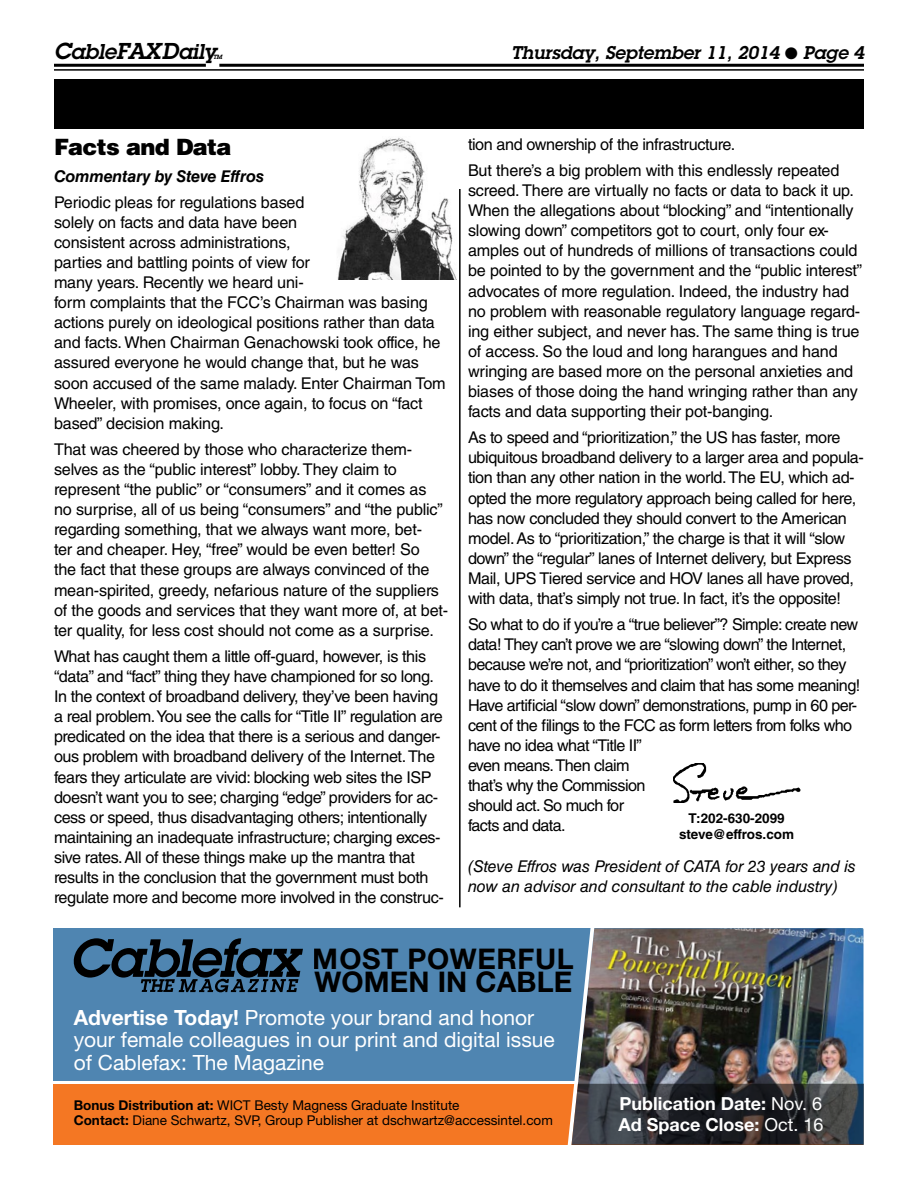
<style>
.page{position:relative;width:918px;height:1188px;background:#fff}
.page>*{position:absolute;margin:0;border:0;box-sizing:border-box;transform-origin:0 0}
.t1{font:700 28.5px/23.2px "Helvetica Neue LT Std";letter-spacing:.02em;color:#000}
.t2{font:900 22.5px "Helvetica LT Std";letter-spacing:-.03em;color:#000}
.t3{font:21px/22.5px "Helvetica Neue LT Std";color:#fff}
.t4{font:italic 600 21px "Lubalin Graph Std";letter-spacing:-.01em;color:#000}
.t5{font:700 18px/20.7px "Helvetica Neue LT Std";color:#fff}
.t6{font:italic 600 18px "Lubalin Graph Std";color:#000}
.t7{font:16.2px/20.1px "Helvetica LT Std";letter-spacing:-.025em;color:#000}
.t8{font:italic 16.2px/20.1px "Helvetica LT Std";letter-spacing:-.01em;color:#000}
.t9{font:italic 700 16.2px "Helvetica LT Std";letter-spacing:-.01em;color:#000}
.t10{font:13.5px/15.5px "Helvetica Neue LT Std";color:#000}
.t11{font:700 13.5px/16.2px "Helvetica LT Std";color:#000;text-align:center}
.t12{font:italic 600 6px "Lubalin Graph Std";color:#000}
.s1{font-size:22.5px}
.s2{font-weight:700}
.s3{font-weight:400}
</style>
<div class="page">
<hr style="left:219px;top:64px;width:645px;height:3px;background:#000">
<hr style="left:54px;top:64px;width:152px;height:3px;background:#000">
<hr style="left:54px;top:69px;width:810px;height:2px;background:#000">
<div style="left:54px;top:79px;width:810px;height:50px;background:#000"></div>
<hr style="left:459px;top:189px;width:2px;height:718px;background:#000">
<div style="left:53px;top:928px;width:810px;height:153px;background:#4f85b1"></div>
<div style="left:53px;top:1084px;width:810px;height:60px;background:#f47723"></div>
<svg style="left:74px;top:938px;width:229px;height:54px"></svg>
<img style="left:567px;top:928px;width:296px;height:216px">
<svg style="left:570px;top:1084px;width:293px;height:60px;background:#313237"></svg>
<img style="left:673px;top:763px;width:127px;height:40px">
<img style="left:337px;top:137px;width:120px;height:143px">
<p class="t4" style="left:54px;top:38px;width:164px"><span class="s1">C</span>able<span class="s1">FAXD</span>aily</p>
<p class="t12" style="left:213px;top:53px;width:11px">TM</p>
<p class="t6" style="left:511px;top:41px;width:354px">Thursday, September 11, 2014 ● Page 4</p>
<h2 class="t2" style="left:54px;top:133px;width:179px">Facts and Data</h2>
<p class="t9" style="left:54px;top:166px;width:211px">Commentary by Steve Effros</p>
<p class="t7" style="left:54px;top:192px;width:393px">Periodic pleas for regulations based<br>solely on facts and data have been<br>consistent across administrations,<br>parties and battling points of view for<br>many years. Recently we heard uni-<br>form complaints that the FCC’s Chairman was basing actions purely on ideological positions rather than data and facts. When Chairman Genachowski took office, he assured everyone he would change that, but he was soon accused of the same malady. Enter Chairman Tom Wheeler, with promises, once again, to focus on “fact based” decision making.</p>
<p class="t7" style="left:54px;top:439px;width:396px">That was cheered by those who characterize them&shy;selves as the “public interest” lobby. They claim to represent “the public” or “consumers” and it comes as<br>no surprise, all of us being “consumers” and “the public” regarding something, that we always want more, bet-<br>ter and cheaper. Hey, “free” would be even better! So<br>the fact that these groups are always convinced of the mean-spirited, greedy, nefarious nature of the suppliers of the goods and services that they want more of, at bet&shy;ter quality, for less cost should not come as a surprise.</p>
<p class="t7" style="left:54px;top:646px;width:391px">What has caught them a little off-guard, however, is this “data” and “fact” thing they have championed for so long.<br>In the context of broadband delivery, they’ve been having a real problem. You see the calls for “Title II” regulation are predicated on the idea that there is a serious and danger&shy;ous problem with broadband delivery of the Internet. The fears they articulate are vivid: blocking web sites the ISP doesn’t want you to see; charging “edge” providers for ac&shy;cess or speed, thus disadvantaging others; intentionally maintaining an inadequate infrastructure; charging exces&shy;sive rates. All of these things make up the mantra that results in the conclusion that the government must both regulate more and become more involved in the construc-</p>
<p class="t7" style="left:468px;top:131px;width:373px;line-height:26.1px">tion and ownership of the infrastructure.<br>But there’s a big problem with this endlessly repeated</p>
<p class="t7" style="left:468px;top:180px;width:396px">screed. There are virtually no facts or data to back it up.<br>When the allegations about “blocking” and “intentionally slowing down” competitors got to court, only four ex&shy;amples out of hundreds of millions of transactions could be pointed to by the government and the “public interest” advocates of more regulation. Indeed, the industry had no problem with reasonable regulatory language regard&shy;ing either subject, and never has. The same thing is true of access. So the loud and long harangues and hand wringing are based more on the personal anxieties and biases of those doing the hand wringing rather than any facts and data supporting their pot-banging.</p>
<p class="t7" style="left:468px;top:428px;width:397px">As to speed and “prioritization,” the US has faster, more ubiquitous broadband delivery to a larger area and popula&shy;tion than any other nation in the world. The EU, which ad&shy;opted the more regulatory approach being called for here, has now concluded they should convert to the American model. As to “prioritization,” the charge is that it will “slow down” the “regular” lanes of Internet delivery, but Express Mail, UPS Tiered service and HOV lanes all have proved, with data, that’s simply not true. In fact, it’s the opposite!</p>
<p class="t7" style="left:468px;top:614px;width:394px">So what to do if you’re a “true believer”? Simple: create new data! They can’t prove we are “slowing down” the Internet, because we’re not, and “prioritization” won’t either, so they have to do it themselves and claim that has some meaning!<br>Have artificial “slow down” demonstrations, pump in 60 per&shy;cent of the filings to the FCC as form letters from folks who have no idea what “Title II”<br>even means. Then claim<br>that’s why the Commission<br>should act. So much for<br>facts and data.</p>
<p class="t11" style="left:679px;top:809px;width:117px">T:202-630-2099 steve@effros.com</p>
<p class="t8" style="left:468px;top:857px;width:390px">(Steve Effros was President of CATA for 23 years and is now an advisor and consultant to the cable industry)</p>
<h1 class="t1" style="left:313px;top:947px;width:262px">MOST POWERFUL<br>WOMEN IN CABLE</h1>
<p class="t3" style="left:74px;top:1006px;width:483px"><span class="s2">Advertise Today!</span> Promote your brand and honor your female colleagues in our print and digital issue of Cablefax: The Magazine</p>
<p class="t10" style="left:74px;top:1097px;width:481px"><span class="s2">Bonus Distribution at:</span> WICT Besty Magness Graduate Institute<br><span class="s2">Contact:</span> Diane Schwartz, SVP, Group Publisher at dschwartz@accessintel.com</p>
<p class="t5" style="left:618px;top:1093px;width:207px">Publication Date: <span class="s3">Nov. 6<br></span>Ad Space Close: <span class="s3">Oct. 16</span></p>
</div>
